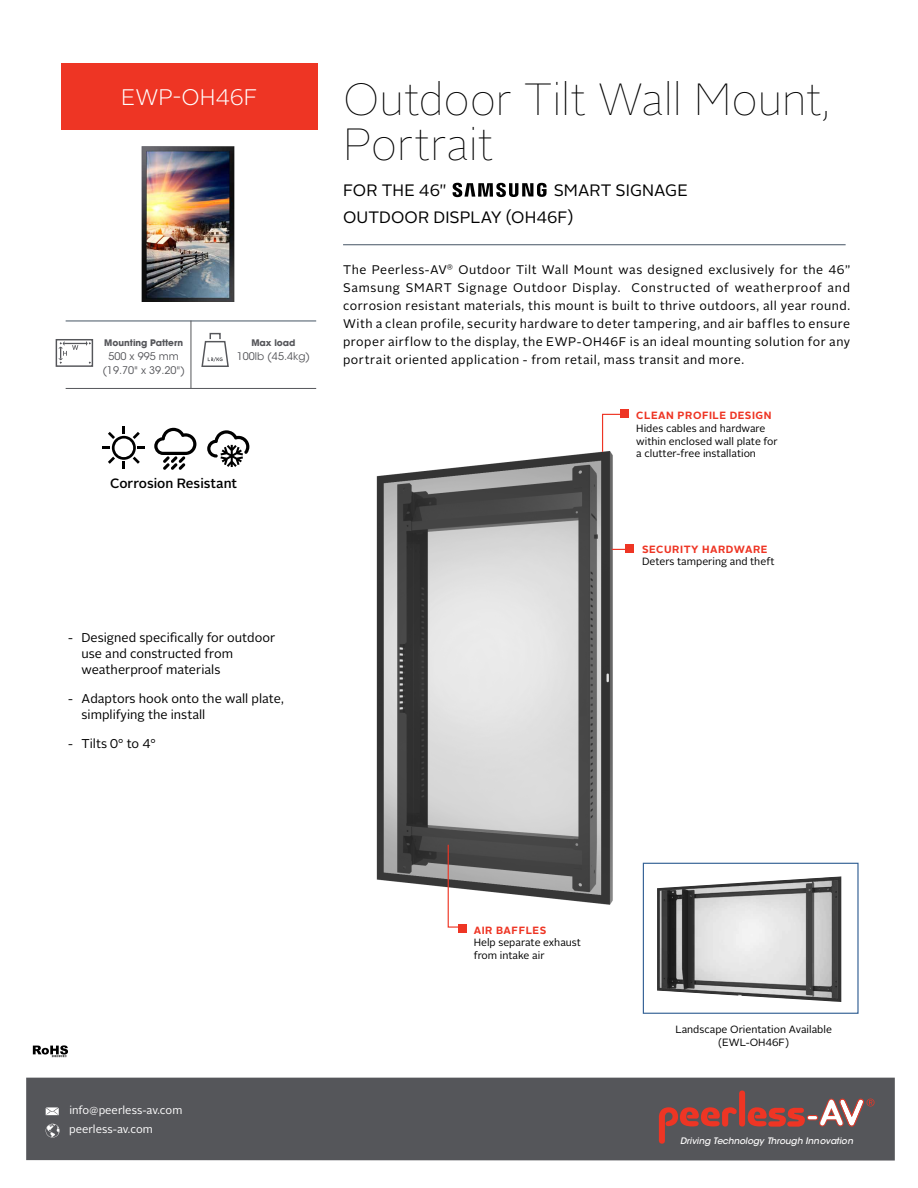
<style>
.page{position:relative;width:918px;height:1188px;background:#fff}
.page>*{position:absolute;margin:0;border:0;box-sizing:border-box;transform-origin:0 0}
.t1{font:100 45px/45px "Alright Sans";letter-spacing:-.01em;color:#000}
.t2{font:300 22.5px "Alright Sans";color:#fff}
.t3{font:16.5px/27px "Alright Sans";letter-spacing:.005em;color:#000}
.t4{font:500 13.5px "Alright Sans";color:#000}
.t5{font:12.75px/15.8px "Alright Sans";color:#000}
.t6{font:12.45px/18px "Alright Sans";letter-spacing:.04em;color:#000;text-align:justify}
.t7{font:11.25px "Alright Sans";color:#fff}
.t8{font:10.5px/12.8px "Alright Sans";color:#000}
.t9{font:700 10.5px "Alright Sans";letter-spacing:.05em;color:#ee3524}
.t10{font:10.5px/13.5px "ITC Avant Garde Std";color:#55565a;text-align:center}
.t11{font:700 9px "ITC Avant Garde Std";color:#55565a}
.t12{font:italic 500 8.85px "ITC Avant Garde Std";color:#fff}
</style>
<div class="page">
<hr style="left:343px;top:244px;width:503px;height:1px;background:#455464">
<img style="left:376px;top:451px;width:249px;height:454px">
<img style="left:657px;top:876px;width:184px;height:126px">
<div style="left:61px;top:63px;width:257px;height:67px;background:#ee3524"></div>
<hr style="left:66px;top:321px;width:250px;height:1px;background:#455464">
<div style="left:26px;top:1078px;width:869px;height:83px;background:#55565a"></div>
<svg style="left:659px;top:1107px;width:78px;height:37px"></svg>
<div style="left:739px;top:1091px;width:6px;height:36px;background:#ee3524;border-radius:3px"></div>
<svg style="left:748px;top:1099px;width:127px;height:28px"></svg>
<svg style="left:46px;top:1107px;width:13px;height:8px"></svg>
<svg style="left:46px;top:1124px;width:14px;height:14px"></svg>
<div style="left:643px;top:863px;width:216px;height:151px;border:1px solid #336195"></div>
<hr style="left:191px;top:321px;width:1px;height:67px;background:#55565a">
<hr style="left:66px;top:388px;width:250px;height:1px;background:#55565a">
<svg style="left:201px;top:333px;width:28px;height:34px"></svg>
<div style="left:56px;top:339px;width:37px;height:28px;border:1px solid #55565a"></div>
<svg style="left:58px;top:341px;width:33px;height:22px"></svg>
<svg style="left:33px;top:1045px;width:35px;height:12px"></svg>
<svg style="left:453px;top:183px;width:94px;height:14px"></svg>
<img style="left:142px;top:147px;width:92px;height:155px">
<div style="left:620px;top:410px;width:9px;height:8px;background:#ee3524"></div>
<svg style="left:601px;top:413px;width:22px;height:40px"></svg>
<div style="left:626px;top:545px;width:8px;height:8px;background:#ee3524"></div>
<svg style="left:612px;top:549px;width:14px;height:1px"></svg>
<div style="left:459px;top:924px;width:8px;height:8px;background:#ee3524"></div>
<svg style="left:447px;top:844px;width:17px;height:84px"></svg>
<svg style="left:103px;top:427px;width:42px;height:42px"></svg>
<svg style="left:207px;top:430px;width:42px;height:37px"></svg>
<svg style="left:154px;top:428px;width:42px;height:42px"></svg>
<h2 class="t2" style="left:121px;top:82px;width:138px">EWP-OH46F</h2>
<p class="t11" style="left:104px;top:337px;width:80px">Mounting Pattern</p>
<p class="t10" style="left:102px;top:350px;width:84px">500 x 995 mm (19.70" x 39.20")</p>
<p class="t11" style="left:251px;top:337px;width:46px">Max load</p>
<p class="t10" style="left:237px;top:350px;width:75px">100lb (45.4kg)</p>
<p class="t4" style="left:110px;top:474px;width:129px">Corrosion Resistant</p>
<p class="t5" style="left:82px;top:630px;width:195px;text-indent:-14px">- Designed specifically for outdoor use and constructed from weatherproof materials</p>
<p class="t5" style="left:82px;top:691px;width:204px;text-indent:-14px">- Adaptors hook onto the wall plate, simplifying the install</p>
<p class="t5" style="left:68px;top:736px;width:89px">- Tilts 0° to 4°</p>
<h1 class="t1" style="left:343px;top:78px;width:489px">Outdoor Tilt Wall Mount,<br>Portrait</h1>
<h3 class="t3" style="left:343px;top:178px;width:346px;text-indent:211px">SMART SIGNAGE<br>OUTDOOR DISPLAY (OH46F)</h3>
<h3 class="t3" style="left:343px;top:178px;width:105px">FOR THE 46"</h3>
<p class="t6" style="left:343px;top:261px;width:509px">The Peerless-AV<sup>®</sup> Outdoor Tilt Wall Mount was designed exclusively for the 46” Samsung SMART Signage Outdoor Display. Constructed of weatherproof and corrosion resistant materials, this mount is built to thrive outdoors, all year round.<br>With a clean profile, security hardware to deter tampering, and air baffles to ensure proper airflow to the display, the EWP-OH46F is an ideal mounting solution for any portrait oriented application - from retail, mass transit and more.</p>
<p class="t9" style="left:636px;top:408px;width:137px">CLEAN PROFILE DESIGN</p>
<p class="t8" style="left:636px;top:422px;width:143px">Hides cables and hardware within enclosed wall plate for a clutter-free installation</p>
<p class="t9" style="left:642px;top:542px;width:127px">SECURITY HARDWARE</p>
<p class="t8" style="left:642px;top:556px;width:134px">Deters tampering and theft</p>
<p class="t7" style="left:69px;top:1103px;width:114px">info@peerless-av.com</p>
<p class="t7" style="left:69px;top:1122px;width:85px">peerless-av.com</p>
<p class="t9" style="left:474px;top:923px;width:74px">AIR BAFFLES</p>
<p class="t8" style="left:474px;top:936px;width:109px">Help separate exhaust from intake air</p>
<p class="t8" style="left:675px;top:1023px;width:158px;text-align:center">Landscape Orientation Available (EWL-OH46F)</p>
<p class="t12" style="left:680px;top:1135px;width:174px">Driving Technology Through Innovation</p>
</div>
